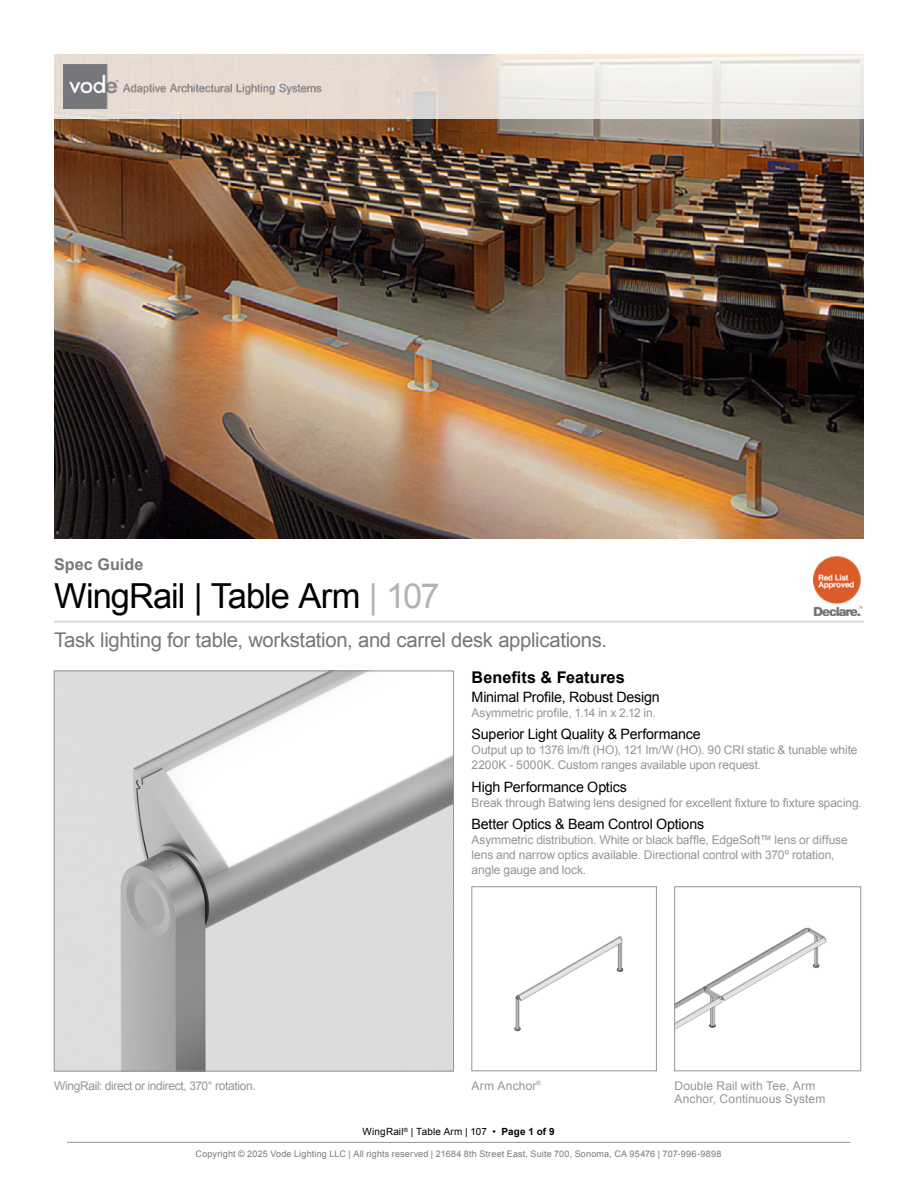
<style>
.page{position:relative;width:918px;height:1188px;background:#fff}
.page>*{position:absolute;margin:0;border:0;box-sizing:border-box;transform-origin:0 0}
.t1{font:34.5px "Arial";letter-spacing:-.03em;color:#000}
.t2{font:20.25px "Arial";letter-spacing:-.015em;color:#74777b}
.t3{font:700 16.2px "Arial";letter-spacing:.005em;color:#000}
.t4{font:700 16.2px "Arial";letter-spacing:.005em;color:#74777b}
.t5{font:14.25px "Arial";letter-spacing:-.015em;color:#000}
.t6{font:12px/15px "Arial";letter-spacing:-.01em;color:#939598}
.t7{font:12px/13.5px "Arial";letter-spacing:.01em;color:#939598}
.t8{font:12px "Arial";letter-spacing:-.03em;color:#939598}
.t9{font:12px "Arial";letter-spacing:.02em;color:#939598}
.t10{font:9.9px "Arial";letter-spacing:.02em;color:#000}
.t11{font:9px "Arial";letter-spacing:.02em;color:#77787b}
.s1{color:#b1b4b6}
.s2{font-size:16.5px}
.s3{font-weight:700}
</style>
<div class="page">
<hr style="left:67px;top:1142px;width:783px;height:1px;background:#939598">
<hr style="left:54px;top:621px;width:810px;height:2px;background:#9d9fa2">
<img style="left:54px;top:119px;width:810px;height:420px">
<img style="left:56px;top:673px;width:396px;height:396px">
<img style="left:676px;top:927px;width:151px;height:102px">
<div style="left:674px;top:887px;width:187px;height:184px;border:1px solid #939598"></div>
<img style="left:514px;top:936px;width:110px;height:96px">
<div style="left:472px;top:887px;width:185px;height:184px;border:1px solid #939598"></div>
<svg style="left:54px;top:54px;width:810px;height:65px;background:#ebe5df"></svg>
<img style="left:64px;top:64px;width:262px;height:44px">
<img style="left:814px;top:556px;width:48px;height:59px">
<h3 class="t4" style="left:54px;top:554px;width:91px">Spec Guide</h3>
<h1 class="t1" style="left:54px;top:573px;width:387px">WingRail | Table Arm <span class="s1">| 107</span></h1>
<h2 class="t2" style="left:54px;top:626px;width:555px">Task lighting for table, workstation, and carrel desk applications.</h2>
<p class="t8" style="left:54px;top:1078px;width:203px">WingRail: direct or indirect, 370° rotation.</p>
<h3 class="t3" style="left:472px;top:666px;width:155px">Benefits &amp; Fea<span class="s2">tures</span></h3>
<p class="t5" style="left:472px;top:687px;width:190px">Minimal Profile, Robust Design</p>
<p class="t6" style="left:472px;top:705px;width:186px">Asymmetric profile, 1.14 in x 2.12 in.</p>
<p class="t5" style="left:472px;top:725px;width:231px">Superior Light Quality &amp; Performance</p>
<p class="t6" style="left:472px;top:743px;width:387px">Output up to 1376 lm/ft (HO), 121 lm/W (HO). 90 CRI static &amp; tunable white<br>2200K - 5000K. Custom ranges available upon request.</p>
<p class="t5" style="left:472px;top:777px;width:157px">High Performance Optics</p>
<p class="t6" style="left:472px;top:795px;width:392px">Break through Batwing lens designed for excellent fixture to fixture spacing.</p>
<p class="t5" style="left:472px;top:815px;width:234px">Better Optics &amp; Beam Control Options</p>
<p class="t6" style="left:472px;top:833px;width:378px">Asymmetric distribution. White or black baffle, EdgeSoft™ lens or diffuse lens and narrow optics available. Directional control with 370º rotation, angle gauge and lock.</p>
<p class="t9" style="left:472px;top:1078px;width:71px">Arm Anchor<sup>®</sup></p>
<p class="t7" style="left:674px;top:1079px;width:152px">Double Rail with Tee, Arm<br>Anchor, Continuous System</p>
<p class="t10" style="left:363px;top:1125px;width:193px">WingRail<sup>®</sup> | Table Arm | 107 • <span class="s3">Page 1 of 9</span></p>
<p class="t11" style="left:196px;top:1148px;width:527px">Copyright © 2025 Vode Lighting LLC | All rights reserved | 21684 8th Street East, Suite 700, Sonoma, CA 95476 | 707-996-9898</p>
</div>
